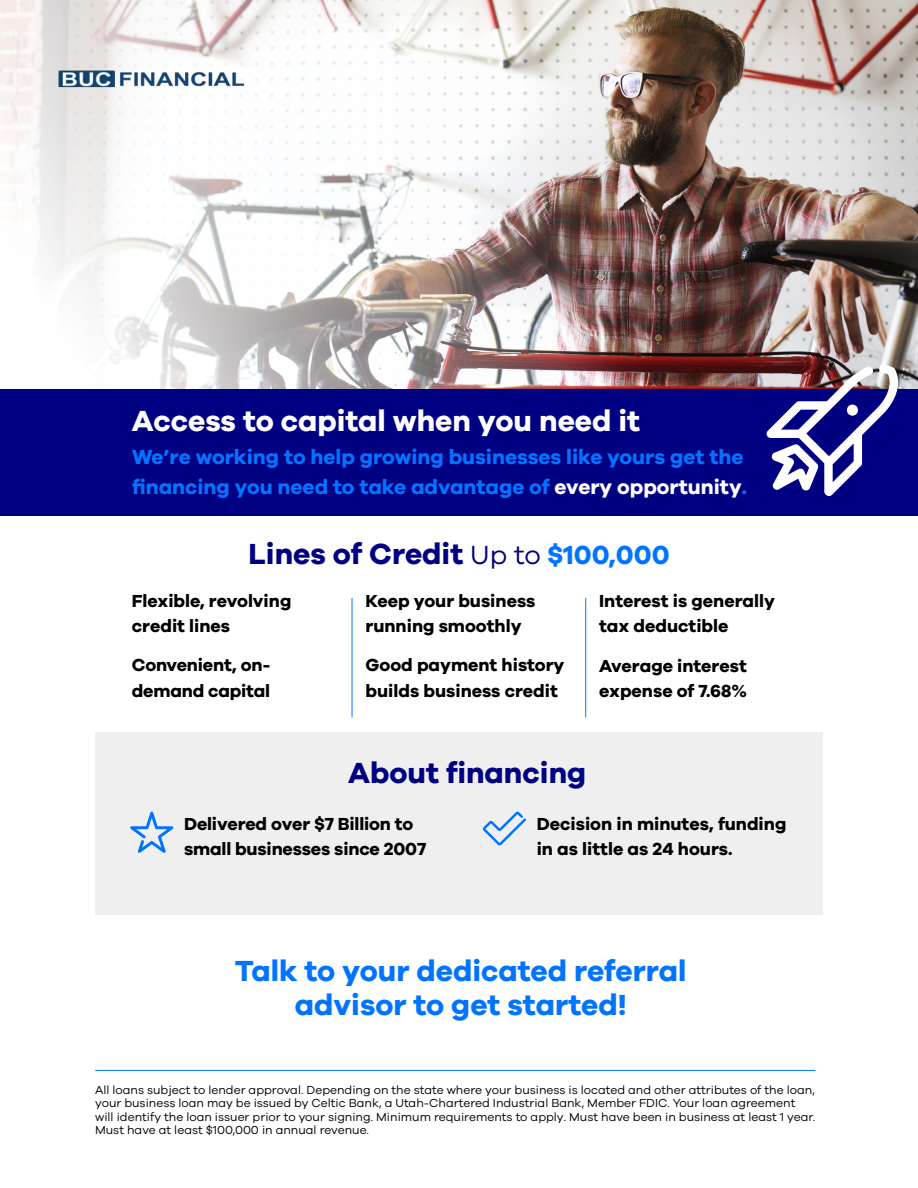
<style>
.page{position:relative;width:918px;height:1188px;background:#fff}
.page>*{position:absolute;margin:0;border:0;box-sizing:border-box;transform-origin:0 0}
.t1{font:700 30px/34.5px "Galano Grotesque";color:#0074ff;text-align:center}
.t2{font:700 30px "Galano Grotesque";color:#000082}
.t3{font:700 30px "Galano Grotesque";color:#fff}
.t4{font:700 21px/30px "Galano Grotesque";color:#0074ff}
.t5{font:700 18px/25.5px "Galano Grotesque";color:#000}
.t6{font:12px/13.5px "Galano Grotesque";color:#000}
.s1{color:#fff}
.s2{font-weight:400;font-size:27px}
.s3{font-size:27px;color:#0074ff}
</style>
<div class="page">
<img style="left:0;top:0;width:918px;height:389px">
<div style="left:0;top:389px;width:918px;height:127px;background:#000082"></div>
<svg style="left:767px;top:365px;width:136px;height:131px"></svg>
<hr style="left:352px;top:598px;width:1px;height:119px;background:#0074ff">
<hr style="left:585px;top:598px;width:1px;height:119px;background:#0074ff">
<div style="left:95px;top:732px;width:728px;height:183px;background:#efeff0"></div>
<svg style="left:483px;top:812px;width:43px;height:33px"></svg>
<svg style="left:130px;top:812px;width:43px;height:41px"></svg>
<hr style="left:95px;top:1070px;width:720px;height:1px;background:#0074ff">
<img style="left:57px;top:70px;width:189px;height:18px">
<p class="t3" style="left:132px;top:403px;width:510px">Access to capital when you need it</p>
<p class="t4" style="left:132px;top:441px;width:616px">We’re working to help growing businesses like yours get the financing you need to take advantage of <span class="s1">every opportunity</span>.</p>
<p class="t2" style="left:248px;top:536px;width:423px">Lines of Credit <span class="s2">Up to</span> <span class="s3">$100,000</span></p>
<p class="t5" style="left:132px;top:588px;width:161px">Flexible, revolving credit lines</p>
<p class="t5" style="left:132px;top:652px;width:140px">Convenient, on&shy;demand capital</p>
<p class="t5" style="left:366px;top:588px;width:171px">Keep your business</p>
<p class="t5" style="left:366px;top:613px;width:158px">running smoothly</p>
<p class="t5" style="left:366px;top:652px;width:200px">Good payment history builds business credit</p>
<p class="t5" style="left:599px;top:588px;width:177px">Interest is generally</p>
<p class="t5" style="left:599px;top:613px;width:131px">tax deductible</p>
<p class="t5" style="left:599px;top:652px;width:149px">Average interest</p>
<p class="t5" style="left:599px;top:678px;width:149px">expense of 7.68%</p>
<p class="t2" style="left:348px;top:754px;width:239px">About financing</p>
<p class="t5" style="left:537px;top:810px;width:251px">Decision in minutes, funding in as little as 24 hours.</p>
<p class="t5" style="left:184px;top:810px;width:244px">Delivered over $7 Billion to small businesses since 2007</p>
<p class="t1" style="left:235px;top:953px;width:453px">Talk to your dedicated referral advisor to get started!</p>
<p class="t6" style="left:95px;top:1083px;width:722px">All loans subject to lender approval. Depending on the state where your business is located and other attributes of the loan, your business loan may be issued by Celtic Bank, a Utah-Chartered Industrial Bank, Member FDIC. Your loan agreement will identify the loan issuer prior to your signing. Minimum requirements to apply. Must have been in business at least 1 year.<br>Must have at least $100,000 in annual revenue.</p>
</div>
